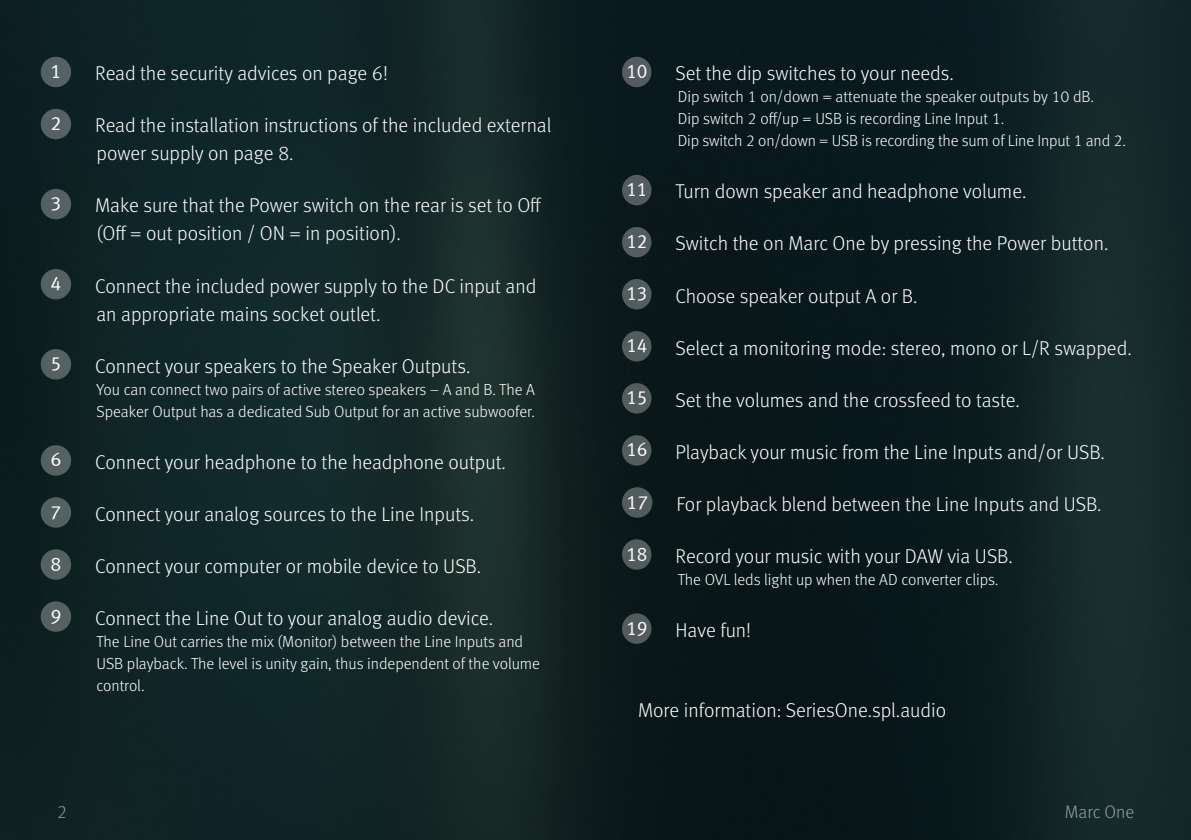
<style>
.page{position:relative;width:1191px;height:840px;background:#fff}
.page>*{position:absolute;margin:0;border:0;box-sizing:border-box;transform-origin:0 0}
.t1{font:300 20px/28px "Meta OTSPL";color:#fff}
.t2{font:19.6px "Meta Normal LF";color:#fff}
.t3{font:300 18px "Meta OTSPL";color:rgb(255 255 255/.56)}
.t4{font:300 16px/22px "Meta OTSPL";color:#fff}
</style>
<div class="page">
<img style="left:0;top:0;width:1191px;height:839px">
<div style="left:41px;top:601px;width:30px;height:30px;background:#556161;border-radius:50%"></div>
<div style="left:41px;top:549px;width:30px;height:30px;background:#556161;border-radius:50%"></div>
<div style="left:41px;top:445px;width:30px;height:30px;background:#556161;border-radius:50%"></div>
<div style="left:41px;top:497px;width:30px;height:30px;background:#556161;border-radius:50%"></div>
<div style="left:41px;top:349px;width:30px;height:30px;background:#556161;border-radius:50%"></div>
<div style="left:41px;top:269px;width:30px;height:30px;background:#556163;border-radius:50%"></div>
<div style="left:41px;top:109px;width:30px;height:30px;background:#556164;border-radius:50%"></div>
<div style="left:41px;top:57px;width:30px;height:30px;background:#556265;border-radius:50%"></div>
<div style="left:41px;top:189px;width:30px;height:30px;background:#556163;border-radius:50%"></div>
<div style="left:622px;top:613px;width:29px;height:30px;background:#535c5d;border-radius:50%"></div>
<div style="left:622px;top:383px;width:29px;height:30px;background:#535c5d;border-radius:50%"></div>
<div style="left:622px;top:331px;width:29px;height:30px;background:#535c5d;border-radius:50%"></div>
<div style="left:622px;top:279px;width:29px;height:30px;background:#535c5e;border-radius:50%"></div>
<div style="left:622px;top:487px;width:30px;height:30px;background:#535c5d;border-radius:50%"></div>
<div style="left:622px;top:227px;width:29px;height:30px;background:#535d5f;border-radius:50%"></div>
<div style="left:622px;top:539px;width:29px;height:30px;background:#535c5d;border-radius:50%"></div>
<div style="left:622px;top:435px;width:29px;height:30px;background:#535c5d;border-radius:50%"></div>
<div style="left:622px;top:175px;width:29px;height:30px;background:#535d5f;border-radius:50%"></div>
<div style="left:622px;top:57px;width:29px;height:30px;background:#535d61;border-radius:50%"></div>
<p class="t2" style="left:51px;top:60px;width:12px">1</p>
<p class="t2" style="left:51px;top:112px;width:12px">2</p>
<p class="t2" style="left:51px;top:192px;width:12px">3</p>
<p class="t2" style="left:51px;top:272px;width:12px">4</p>
<p class="t2" style="left:51px;top:352px;width:12px">5</p>
<p class="t2" style="left:51px;top:448px;width:12px">6</p>
<p class="t2" style="left:51px;top:500px;width:12px">7</p>
<p class="t2" style="left:51px;top:552px;width:12px">8</p>
<p class="t2" style="left:51px;top:604px;width:12px">9</p>
<p class="t1" style="left:95px;top:61px;width:294px">Read the security advices on page 6!</p>
<p class="t1" style="left:95px;top:113px;width:458px">Read the installation instructions of the included external power supply on page 8.</p>
<p class="t1" style="left:95px;top:193px;width:448px">Make sure that the Power switch on the rear is set to Off (Off = out position / ON = in position).</p>
<p class="t1" style="left:95px;top:273px;width:443px">Connect the included power supply to the DC input and an appropriate mains socket outlet.</p>
<p class="t1" style="left:95px;top:353px;width:377px">Connect your speakers to the Speaker Outputs.</p>
<p class="t4" style="left:96px;top:379px;width:440px">You can connect two pairs of active stereo speakers – A and B. The A<br>Speaker Output has a dedicated Sub Output for an active subwoofer.</p>
<p class="t1" style="left:95px;top:449px;width:412px">Connect your headphone to the headphone output.</p>
<p class="t1" style="left:95px;top:501px;width:381px">Connect your analog sources to the Line Inputs.</p>
<p class="t1" style="left:95px;top:553px;width:387px">Connect your computer or mobile device to USB.</p>
<p class="t1" style="left:95px;top:605px;width:400px">Connect the Line Out to your analog audio device.</p>
<p class="t4" style="left:96px;top:631px;width:445px">The Line Out carries the mix (Monitor) between the Line Inputs and<br>USB playback. The level is unity gain, thus independent of the volume control.</p>
<p class="t2" style="left:626px;top:60px;width:23px">10</p>
<p class="t2" style="left:626px;top:178px;width:23px">11</p>
<p class="t2" style="left:626px;top:230px;width:23px">12</p>
<p class="t2" style="left:626px;top:282px;width:23px">13</p>
<p class="t2" style="left:626px;top:334px;width:23px">14</p>
<p class="t2" style="left:626px;top:386px;width:23px">15</p>
<p class="t2" style="left:626px;top:438px;width:23px">16</p>
<p class="t2" style="left:626px;top:490px;width:23px">17</p>
<p class="t2" style="left:626px;top:542px;width:23px">18</p>
<p class="t2" style="left:626px;top:616px;width:23px">19</p>
<p class="t1" style="left:675px;top:61px;width:280px">Set the dip switches to your needs.</p>
<p class="t4" style="left:677px;top:87px;width:449px">Dip switch 1 on/down = attenuate the speaker outputs by 10 dB.<br>Dip switch 2 off/up = USB is recording Line Input 1.<br>Dip switch 2 on/down = USB is recording the sum of Line Input 1 and 2.</p>
<p class="t1" style="left:675px;top:179px;width:352px">Turn down speaker and headphone volume.</p>
<p class="t1" style="left:675px;top:231px;width:434px">Switch the on Marc One by pressing the Power button.</p>
<p class="t1" style="left:675px;top:283px;width:244px">Choose speaker output A or B.</p>
<p class="t1" style="left:675px;top:335px;width:458px">Select a monitoring mode: stereo, mono or L/R swapped.</p>
<p class="t1" style="left:675px;top:387px;width:346px">Set the volumes and the crossfeed to taste.</p>
<p class="t1" style="left:675px;top:439px;width:431px">Playback your music from the Line Inputs and/or USB.</p>
<p class="t1" style="left:676px;top:491px;width:427px">For playback blend between the Line Inputs and USB.</p>
<p class="t1" style="left:675px;top:543px;width:339px">Record your music with your DAW via USB.</p>
<p class="t4" style="left:677px;top:569px;width:322px">The OVL leds light up when the AD converter clips.</p>
<p class="t1" style="left:675px;top:617px;width:77px">Have fun!</p>
<p class="t1" style="left:638px;top:697px;width:310px">More information: SeriesOne.spl.audio</p>
<p class="t3" style="left:57px;top:804px;width:12px">2</p>
<p class="t3" style="left:1065px;top:804px;width:71px">Marc One</p>
</div>
